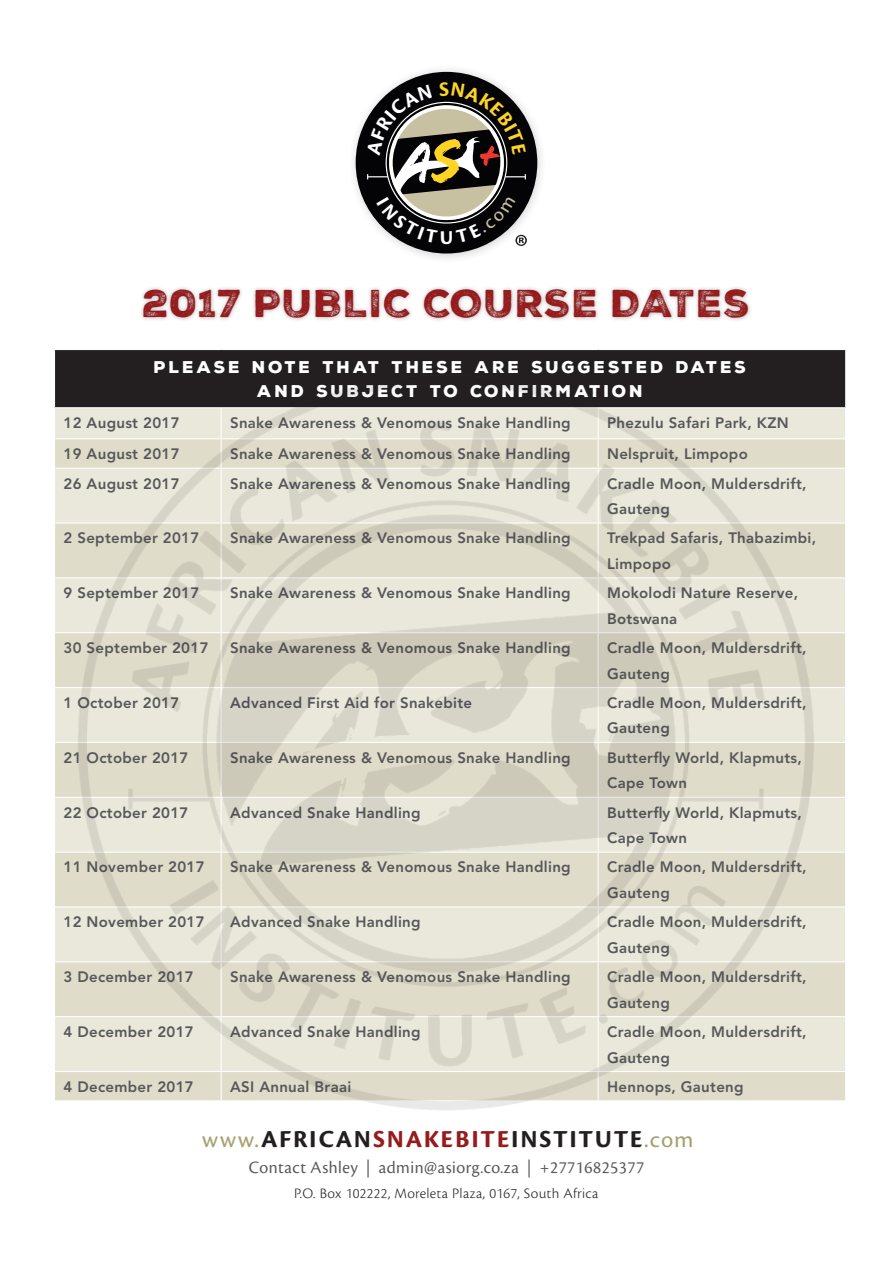
<style>
.page{position:relative;width:893px;height:1263px;background:#fff}
.page>*{position:absolute;margin:0;border:0;box-sizing:border-box;transform-origin:0 0}
.t1{font:37.5px "Nexa Rust Sans Black 03";letter-spacing:.02em;color:#951b1d}
.t2{font:25.5px "Cronos Pro Bold Capt";letter-spacing:.07em;color:#231f20}
.t3{font:18px "Cronos Pro Disp";letter-spacing:.03em;color:#57585a}
.t4{font:900 16.5px/24px "Nexa Rust Sans";letter-spacing:.17em;color:#fff;text-align:center}
.t5{font:800 15px/25.5px "Avenir LT Std";letter-spacing:.02em;color:#57585a}
.t6{font:15px "Cronos Pro Lt Capt";letter-spacing:.02em;color:#231f20}
.s1{font-family:"Cronos Pro Capt";font-size:24px;color:#a6a271}
.s2{color:#951b1d}
</style>
<div class="page">
<div style="left:139px;top:285px;width:613px;height:38px;background:#231f20;opacity:.35"></div>
<div style="left:348px;top:64px;width:200px;height:200px;background:#231f20;opacity:.2"></div>
<div style="left:356px;top:72px;width:181px;height:181px;background:#040406;border-radius:50%"></div>
<img style="left:54px;top:349px;width:792px;height:761px">
<svg style="left:366px;top:82px;width:161px;height:164px"></svg>
<h1 class="t1" style="left:143px;top:278px;width:609px">2017 PUBLIC COURSE DATEs</h1>
<p class="t4" style="left:154px;top:355px;width:594px">PLEASE NOTE THAT THESE ARE SUGGESTED DATES<br>AND SUBJECT TO CONFIRMATION</p>
<p class="t5" style="left:64px;top:410px;width:118px">12 August 2017</p>
<p class="t5" style="left:230px;top:410px;width:342px">Snake Awareness &amp; Venomous Snake Handling</p>
<p class="t5" style="left:607px;top:410px;width:183px">Phezulu Safari Park, KZN</p>
<p class="t5" style="left:64px;top:441px;width:118px">19 August 2017</p>
<p class="t5" style="left:230px;top:441px;width:342px">Snake Awareness &amp; Venomous Snake Handling</p>
<p class="t5" style="left:607px;top:441px;width:142px">Nelspruit, Limpopo</p>
<p class="t5" style="left:64px;top:471px;width:118px">26 August 2017</p>
<p class="t5" style="left:230px;top:471px;width:342px">Snake Awareness &amp; Venomous Snake Handling</p>
<p class="t5" style="left:607px;top:471px;width:201px">Cradle Moon, Muldersdrift,<br>Gauteng</p>
<p class="t5" style="left:64px;top:525px;width:137px">2 September 2017</p>
<p class="t5" style="left:230px;top:525px;width:342px">Snake Awareness &amp; Venomous Snake Handling</p>
<p class="t5" style="left:607px;top:525px;width:210px">Trekpad Safaris, Thabazimbi,<br>Limpopo</p>
<p class="t5" style="left:64px;top:580px;width:137px">9 September 2017</p>
<p class="t5" style="left:230px;top:580px;width:342px">Snake Awareness &amp; Venomous Snake Handling</p>
<p class="t5" style="left:607px;top:580px;width:193px">Mokolodi Nature Reserve,<br>Botswana</p>
<p class="t5" style="left:64px;top:635px;width:147px">30 September 2017</p>
<p class="t5" style="left:230px;top:635px;width:342px">Snake Awareness &amp; Venomous Snake Handling</p>
<p class="t5" style="left:607px;top:635px;width:201px">Cradle Moon, Muldersdrift,<br>Gauteng</p>
<p class="t5" style="left:64px;top:690px;width:117px">1 October 2017</p>
<p class="t5" style="left:230px;top:690px;width:244px">Advanced First Aid for Snakebite</p>
<p class="t5" style="left:607px;top:690px;width:201px">Cradle Moon, Muldersdrift,<br>Gauteng</p>
<p class="t5" style="left:64px;top:745px;width:126px">21 October 2017</p>
<p class="t5" style="left:230px;top:745px;width:342px">Snake Awareness &amp; Venomous Snake Handling</p>
<p class="t5" style="left:607px;top:745px;width:196px">Butterfly World, Klapmuts,<br>Cape Town</p>
<p class="t5" style="left:64px;top:800px;width:126px">22 October 2017</p>
<p class="t5" style="left:230px;top:800px;width:192px">Advanced Snake Handling</p>
<p class="t5" style="left:607px;top:800px;width:196px">Butterfly World, Klapmuts,<br>Cape Town</p>
<p class="t5" style="left:64px;top:854px;width:143px">11 November 2017</p>
<p class="t5" style="left:230px;top:854px;width:342px">Snake Awareness &amp; Venomous Snake Handling</p>
<p class="t5" style="left:607px;top:854px;width:201px">Cradle Moon, Muldersdrift,<br>Gauteng</p>
<p class="t5" style="left:64px;top:909px;width:143px">12 November 2017</p>
<p class="t5" style="left:230px;top:909px;width:192px">Advanced Snake Handling</p>
<p class="t5" style="left:607px;top:909px;width:201px">Cradle Moon, Muldersdrift,<br>Gauteng</p>
<p class="t5" style="left:64px;top:964px;width:132px">3 December 2017</p>
<p class="t5" style="left:230px;top:964px;width:342px">Snake Awareness &amp; Venomous Snake Handling</p>
<p class="t5" style="left:607px;top:964px;width:201px">Cradle Moon, Muldersdrift,<br>Gauteng</p>
<p class="t5" style="left:64px;top:1019px;width:132px">4 December 2017</p>
<p class="t5" style="left:230px;top:1019px;width:192px">Advanced Snake Handling</p>
<p class="t5" style="left:607px;top:1019px;width:201px">Cradle Moon, Muldersdrift,<br>Gauteng</p>
<p class="t5" style="left:64px;top:1074px;width:132px">4 December 2017</p>
<p class="t5" style="left:230px;top:1074px;width:123px">ASI Annual Braai</p>
<p class="t5" style="left:607px;top:1074px;width:138px">Hennops, Gauteng</p>
<h2 class="t2" style="left:202px;top:1124px;width:493px"><span class="s1">www.</span>AFRICAN<span class="s2">SNAKEBITE</span>INSTITUTE<span class="s1">.com</span></h2>
<p class="t3" style="left:249px;top:1157px;width:397px">Contact Ashley | admin@asiorg.co.za | +27716825377</p>
<p class="t6" style="left:294px;top:1185px;width:306px">P.O. Box 102222, Moreleta Plaza, 0167, South Africa</p>
</div>
